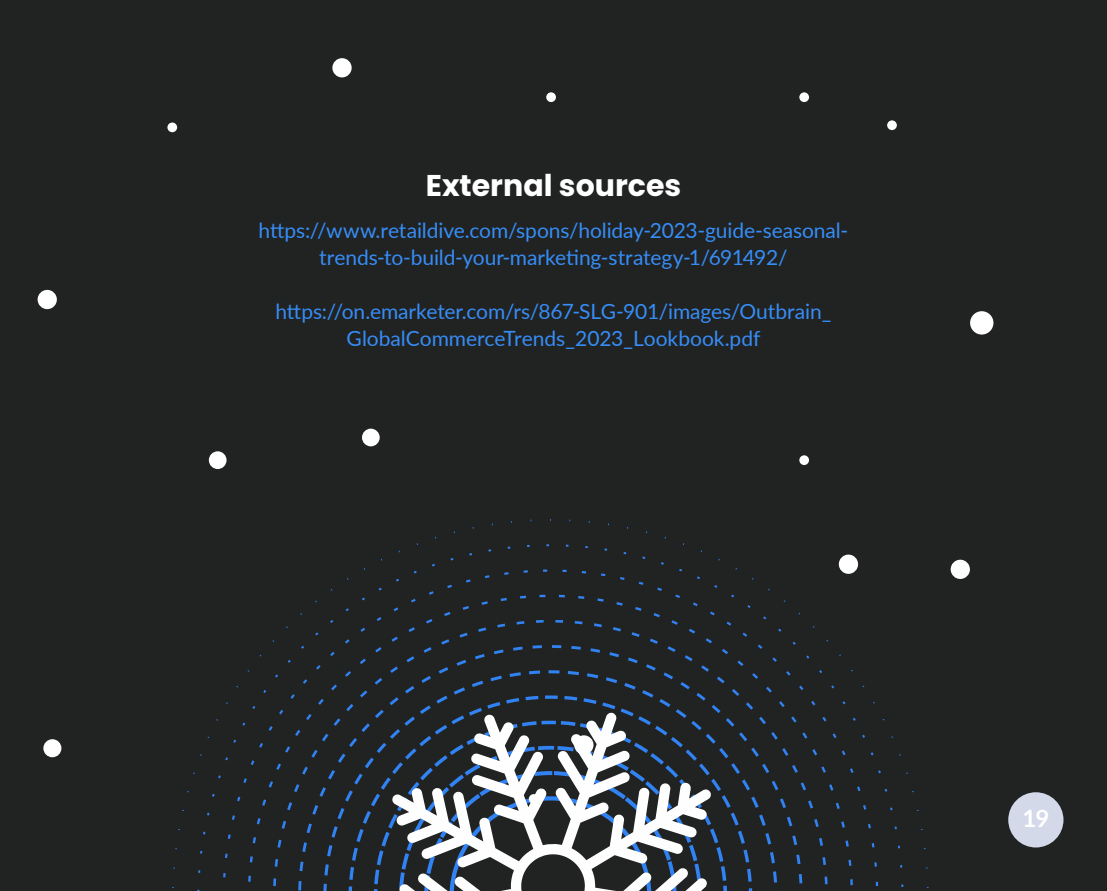
<style>
.page{position:relative;width:1107px;height:891px;background:#212322}
.page>*{position:absolute;margin:0;border:0;box-sizing:border-box;transform-origin:0 0}
.t1{font:700 30px "Poppins";color:#fff}
.t2{font:700 24px "Lato";color:#fff}
.t3{font:21px/27px "Lato";letter-spacing:-.005em;color:#368df7;text-align:center}
</style>
<div class="page">
<svg style="left:172px;top:519px;width:757px;height:372px"></svg>
<svg style="left:373px;top:712px;width:361px;height:179px"></svg>
<div style="left:167px;top:123px;width:10px;height:9px;background:#fff;border-radius:50%"></div>
<div style="left:43px;top:739px;width:18px;height:18px;background:#fff;border-radius:50%"></div>
<div style="left:887px;top:120px;width:10px;height:10px;background:#fff;border-radius:50%"></div>
<div style="left:970px;top:311px;width:23px;height:24px;background:#fff;border-radius:50%"></div>
<div style="left:529px;top:794px;width:10px;height:10px;background:#fff;border-radius:50%"></div>
<div style="left:209px;top:451px;width:18px;height:18px;background:#fff;border-radius:50%"></div>
<div style="left:362px;top:429px;width:18px;height:17px;background:#fff;border-radius:50%"></div>
<div style="left:799px;top:92px;width:10px;height:10px;background:#fff;border-radius:50%"></div>
<div style="left:799px;top:455px;width:10px;height:10px;background:#fff;border-radius:50%"></div>
<div style="left:546px;top:92px;width:10px;height:10px;background:#fff;border-radius:50%"></div>
<div style="left:38px;top:290px;width:19px;height:19px;background:#fff;border-radius:50%"></div>
<div style="left:574px;top:735px;width:20px;height:20px;background:#fff;border-radius:50%"></div>
<div style="left:951px;top:560px;width:19px;height:19px;background:#fff;border-radius:50%"></div>
<div style="left:332px;top:58px;width:20px;height:19px;background:#fff;border-radius:50%"></div>
<div style="left:839px;top:555px;width:19px;height:19px;background:#fff;border-radius:50%"></div>
<div style="left:1008px;top:792px;width:55px;height:55px;background:#d4d9ea;border-radius:50%"></div>
<h1 class="t1" style="left:426px;top:168px;width:257px">External sources</h1>
<p class="t3" style="left:259px;top:216px;width:591px">https://www.retaildive.com/spons/holiday-2023-guide-seasonal&shy;trends-to-build-your-marketing-strategy-1/691492/</p>
<p class="t3" style="left:275px;top:297px;width:558px">https://on.emarketer.com/rs/867-SLG-901/images/Outbrain_<br>GlobalCommerceTrends_2023_Lookbook.pdf</p>
<p class="t2" style="left:1023px;top:801px;width:28px">19</p>
</div>
